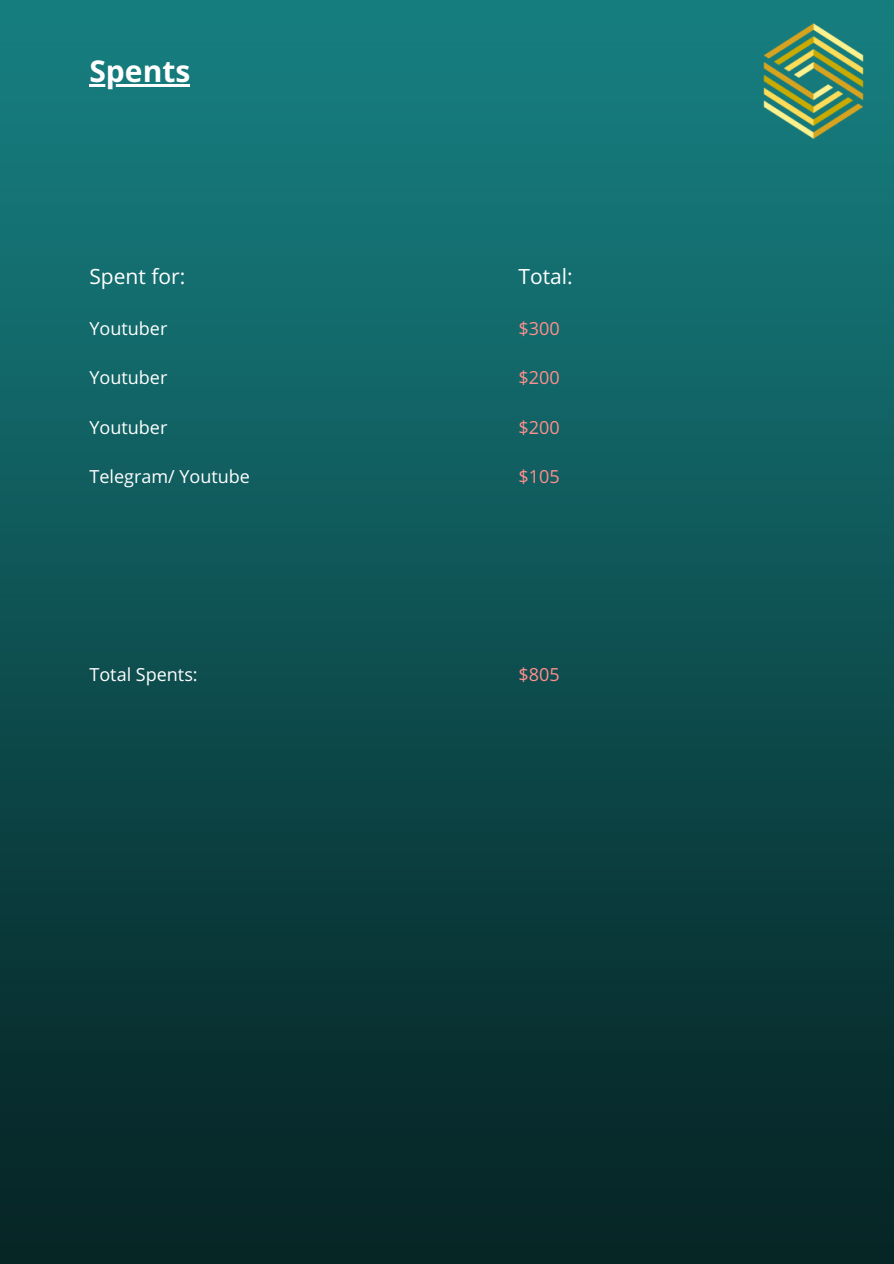
<style>
.page{position:relative;width:894px;height:1264px;background:#fff}
.page>*{position:absolute;margin:0;border:0;box-sizing:border-box;transform-origin:0 0}
.t1{font:700 30px "Open Sans Hebrew";color:#fff}
.t2{font:21px "Open Sans Hebrew";color:#fff}
.t3{font:18px "Open Sans Hebrew";color:#fff}
.t4{font:18px "Open Sans Hebrew";color:#ff8f8f}
</style>
<div class="page">
<img style="left:0;top:0;width:893px;height:1263px">
<img style="left:732px;top:0;width:161px;height:162px">
<hr style="left:89px;top:84px;width:101px;height:3px;background:#fff">
<h1 class="t1" style="left:89px;top:50px;width:102px">Spents</h1>
<p class="t2" style="left:89px;top:261px;width:97px">Spent for:</p>
<p class="t3" style="left:89px;top:315px;width:79px">Youtuber</p>
<p class="t3" style="left:89px;top:365px;width:79px">Youtuber</p>
<p class="t3" style="left:89px;top:414px;width:79px">Youtuber</p>
<p class="t3" style="left:89px;top:464px;width:162px">Telegram/ Youtube</p>
<p class="t3" style="left:89px;top:662px;width:110px">Total Spents:</p>
<p class="t2" style="left:518px;top:261px;width:56px">Total:</p>
<p class="t4" style="left:518px;top:315px;width:43px">$300</p>
<p class="t4" style="left:518px;top:365px;width:43px">$200</p>
<p class="t4" style="left:518px;top:414px;width:43px">$200</p>
<p class="t4" style="left:518px;top:464px;width:43px">$105</p>
<p class="t4" style="left:518px;top:662px;width:43px">$805</p>
</div>
